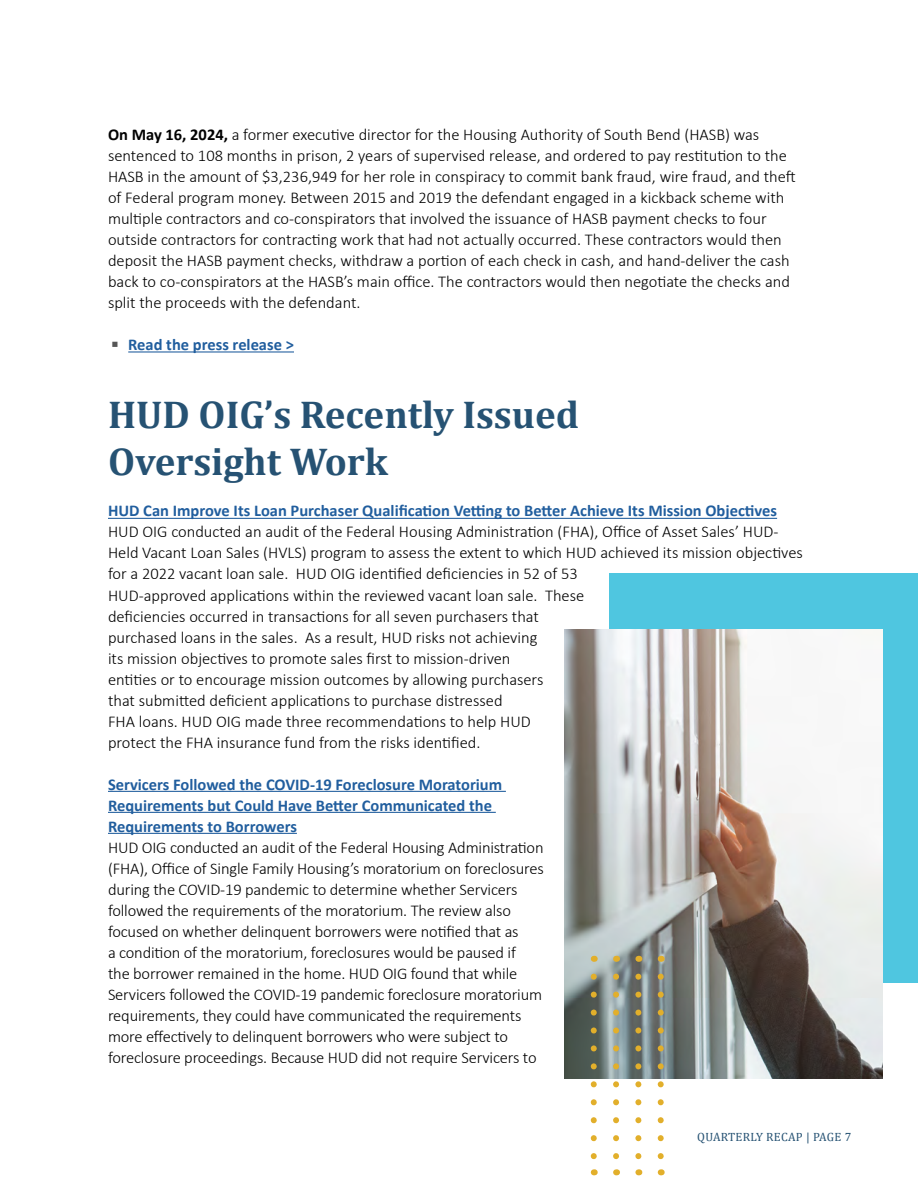
<style>
.page{position:relative;width:918px;height:1188px;background:#fff}
.page>*{position:absolute;margin:0;border:0;box-sizing:border-box;transform-origin:0 0}
.t1{font:700 39px/46.8px "Cambria";color:#265273}
.t2{font:300 16.5px/21px "Calibri";color:#000}
.t3{font:700 16.5px/21px "Calibri";color:#215e9e}
.t4{font:12px "Cambria";letter-spacing:.025em;color:#265273}
.s1{font-weight:700}
.s2{font-family:"Cambria";font-weight:400;color:#565656}
</style>
<div class="page">
<div style="left:609px;top:573px;width:309px;height:410px;background:#4fc6e0"></div>
<img style="left:565px;top:630px;width:317px;height:449px">
<svg style="left:591px;top:977px;width:6px;height:183px"></svg>
<svg style="left:613px;top:977px;width:6px;height:183px"></svg>
<svg style="left:635px;top:977px;width:6px;height:183px"></svg>
<svg style="left:658px;top:977px;width:6px;height:183px"></svg>
<hr style="left:128px;top:351px;width:166px;height:2px;background:#215e9e">
<hr style="left:108px;top:518px;width:669px;height:1px;background:#215e9e">
<hr style="left:108px;top:791px;width:398px;height:1px;background:#215e9e">
<hr style="left:108px;top:812px;width:388px;height:1px;background:#215e9e">
<hr style="left:108px;top:833px;width:189px;height:1px;background:#215e9e">
<h4 class="t2" style="left:108px;top:124px;width:653px"><span class="s1">On May 16, 2024,</span> a former executive director for the Housing Authority of South Bend (HASB) was</h4>
<p class="t2" style="left:108px;top:145px;width:689px">sentenced to 108 months in prison, 2 years of supervised release, and ordered to pay restitution to the HASB in the amount of $3,236,949 for her role in conspiracy to commit bank fraud, wire fraud, and theft of Federal program money. Between 2015 and 2019 the defendant engaged in a kickback scheme with multiple contractors and co-conspirators that involved the issuance of HASB payment checks to four outside contractors for contracting work that had not actually occurred. These contractors would then deposit the HASB payment checks, withdraw a portion of each check in cash, and hand-deliver the cash back to co-conspirators at the HASB’s main office. The contractors would then negotiate the checks and split the proceeds with the defendant.</p>
<p class="t3" style="left:108px;top:334px;width:187px"><span class="s2">◾</span> Read the press release &gt;</p>
<h2 class="t1" style="left:108px;top:390px;width:473px">HUD OIG’s Recently Issued<br>Oversight Work</h2>
<h3 class="t3" style="left:108px;top:500px;width:671px">HUD Can Improve Its Loan Purchaser Qualification Vetting to Better Achieve Its Mission Objectives</h3>
<p class="t2" style="left:108px;top:521px;width:696px">HUD OIG conducted an audit of the Federal Housing Administration (FHA), Office of Asset Sales’ HUD-Held Vacant Loan Sales (HVLS) program to assess the extent to which HUD achieved its mission objectives for a 2022 vacant loan sale. HUD OIG identified deficiencies in 52 of 53<br>HUD-approved applications within the reviewed vacant loan sale. These<br>deficiencies occurred in transactions for all seven purchasers that<br>purchased loans in the sales. As a result, HUD risks not achieving<br>its mission objectives to promote sales first to mission-driven<br>entities or to encourage mission outcomes by allowing purchasers<br>that submitted deficient applications to purchase distressed<br>FHA loans. HUD OIG made three recommendations to help HUD<br>protect the FHA insurance fund from the risks identified.</p>
<h3 class="t3" style="left:108px;top:773px;width:396px">Servicers Followed the COVID-19 Foreclosure Moratorium<br>Requirements but Could Have Better Communicated the<br>Requirements to Borrowers</h3>
<p class="t2" style="left:108px;top:836px;width:437px">HUD OIG conducted an audit of the Federal Housing Administration (FHA), Office of Single Family Housing’s moratorium on foreclosures during the COVID-19 pandemic to determine whether Servicers followed the requirements of the moratorium. The review also focused on whether delinquent borrowers were notified that as<br>a condition of the moratorium, foreclosures would be paused if<br>the borrower remained in the home. HUD OIG found that while Servicers followed the COVID-19 pandemic foreclosure moratorium requirements, they could have communicated the requirements more effectively to delinquent borrowers who were subject to foreclosure proceedings. Because HUD did not require Servicers to</p>
<p class="t4" style="left:697px;top:1129px;width:156px">QUARTERLY RECAP | PAGE 7</p>
</div>
